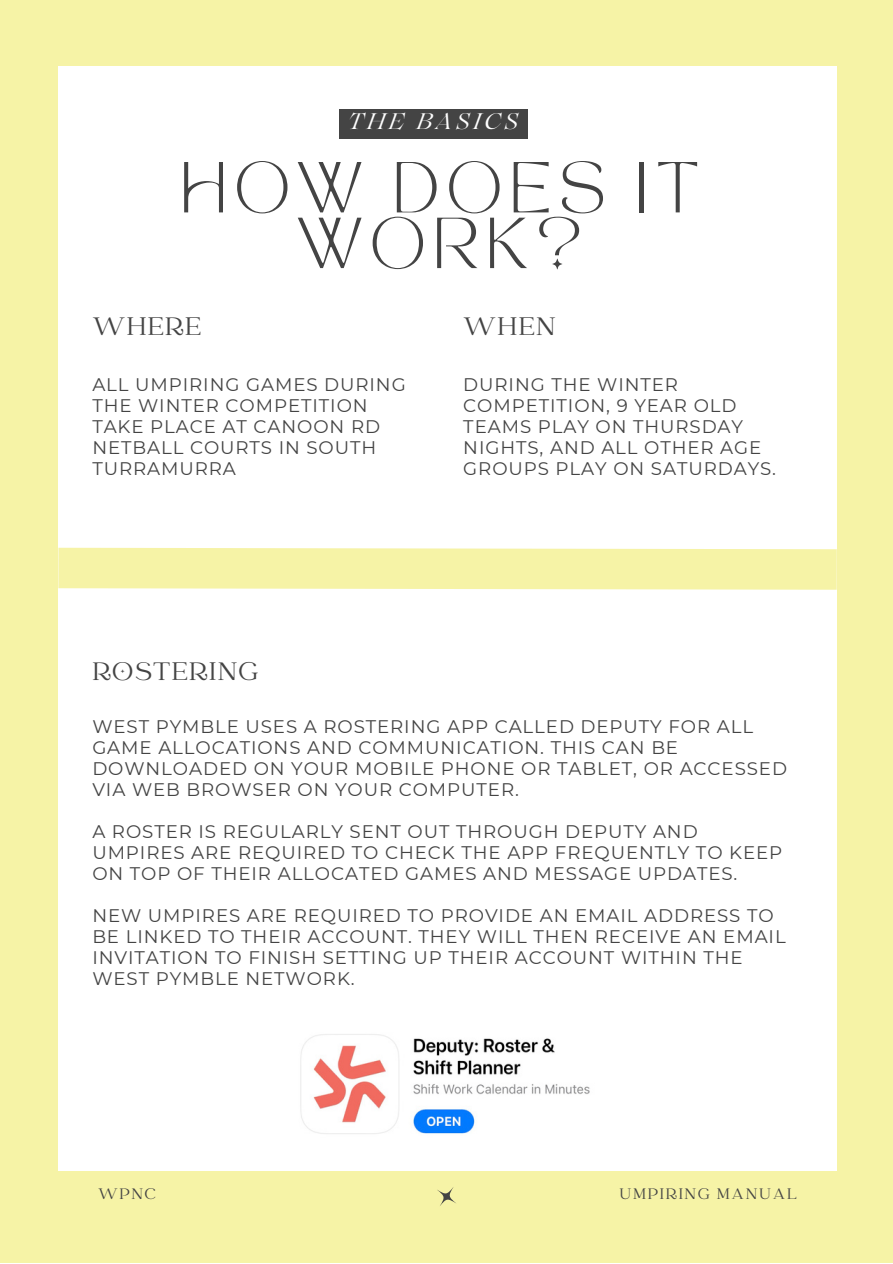
<style>
.page{position:relative;width:893px;height:1264px;background:#fff}
.page>*{position:absolute;margin:0;border:0;box-sizing:border-box;transform-origin:0 0}
.t1{font:50.4px/55.7px "TAN MON CHERI Regular";letter-spacing:.15em;color:#444;text-align:center}
.t2{font:28.05px "Catchy Mager";letter-spacing:.05em;color:#444}
.t3{font:italic 22.5px "Lovelace";letter-spacing:.15em;color:#fff}
.t4{font:18.15px/21px "Montserrat";letter-spacing:.05em;color:#444}
.t5{font:16.8px "Catchy Mager";letter-spacing:.1em;color:#444}
</style>
<div class="page">
<div style="left:0;top:0;width:892px;height:1262px;background:#f6f3a6"></div>
<svg style="left:437px;top:1187px;width:19px;height:19px"></svg>
<div style="left:58px;top:66px;width:778px;height:1104px;background:#fff"></div>
<svg style="left:58px;top:527px;width:779px;height:83px"></svg>
<img style="left:300px;top:1034px;width:290px;height:100px">
<div style="left:339px;top:110px;width:188px;height:29px;background:#444"></div>
<p class="t3" style="left:348px;top:113px;width:172px">THE BASICS</p>
<h1 class="t1" style="left:180px;top:169px;width:521px">HOW DOES IT<br>WORK?</h1>
<h2 class="t2" style="left:92px;top:313px;width:110px">WHERE</h2>
<h2 class="t2" style="left:463px;top:313px;width:94px">WHEN</h2>
<p class="t4" style="left:92px;top:374px;width:315px">ALL UMPIRING GAMES DURING<br>THE WINTER COMPETITION<br>TAKE PLACE AT CANOON RD<br>NETBALL COURTS IN SOUTH<br>TURRAMURRA</p>
<p class="t4" style="left:463px;top:374px;width:314px">DURING THE WINTER<br>COMPETITION, 9 YEAR OLD<br>TEAMS PLAY ON THURSDAY<br>NIGHTS, AND ALL OTHER AGE<br>GROUPS PLAY ON SATURDAYS.</p>
<h2 class="t2" style="left:92px;top:658px;width:168px">ROSTERING</h2>
<p class="t4" style="left:92px;top:716px;width:696px">WEST PYMBLE USES A ROSTERING APP CALLED DEPUTY FOR ALL GAME ALLOCATIONS AND COMMUNICATION. THIS CAN BE DOWNLOADED ON YOUR MOBILE PHONE OR TABLET, OR ACCESSED VIA WEB BROWSER ON YOUR COMPUTER.</p>
<p class="t4" style="left:92px;top:821px;width:691px">A ROSTER IS REGULARLY SENT OUT THROUGH DEPUTY AND<br>UMPIRES ARE REQUIRED TO CHECK THE APP FREQUENTLY TO KEEP<br>ON TOP OF THEIR ALLOCATED GAMES AND MESSAGE UPDATES.</p>
<p class="t4" style="left:92px;top:905px;width:695px">NEW UMPIRES ARE REQUIRED TO PROVIDE AN EMAIL ADDRESS TO BE LINKED TO THEIR ACCOUNT. THEY WILL THEN RECEIVE AN EMAIL INVITATION TO FINISH SETTING UP THEIR ACCOUNT WITHIN THE WEST PYMBLE NETWORK.</p>
<p class="t5" style="left:98px;top:1185px;width:59px">WPNC</p>
<p class="t5" style="left:619px;top:1185px;width:179px">UMPIRING MANUAL</p>
</div>
